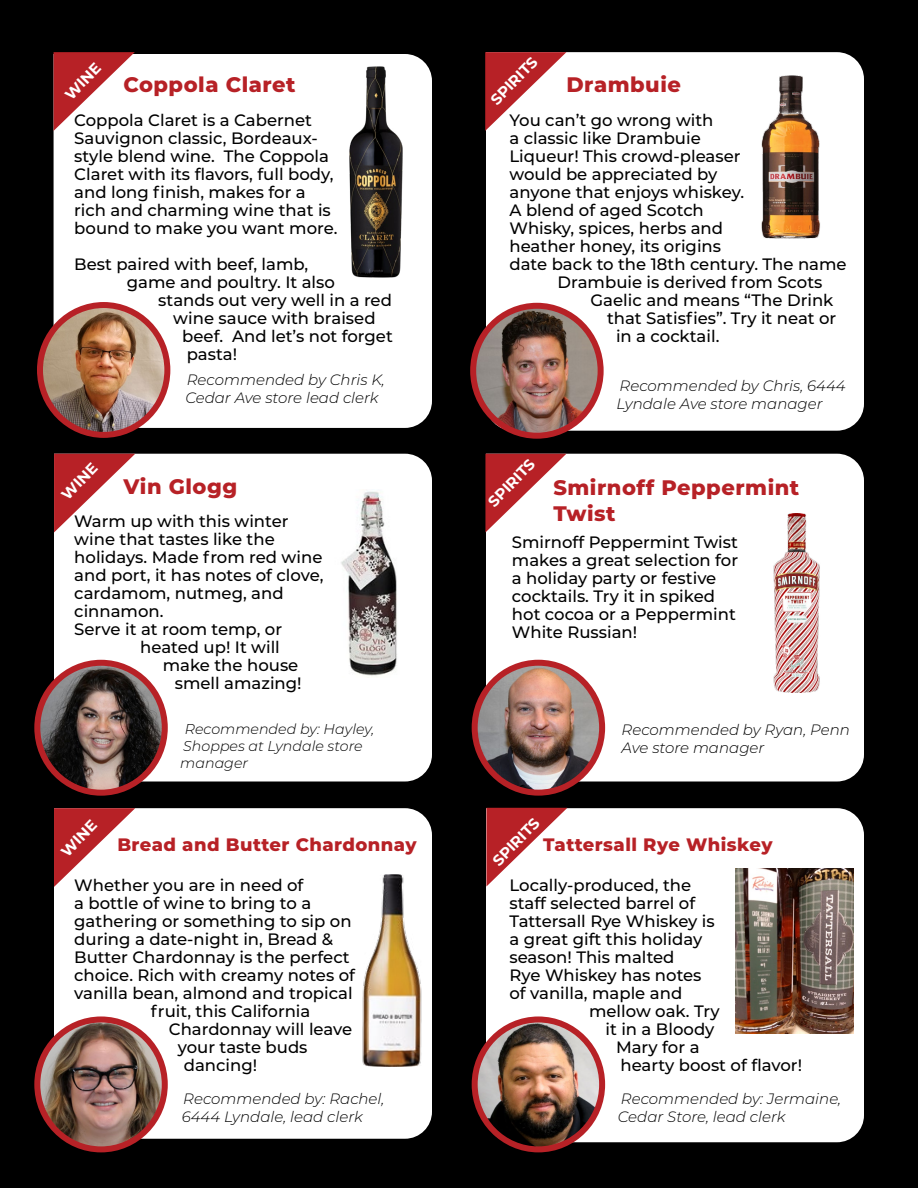
<style>
.page{position:relative;width:918px;height:1188px;background:#000}
.page>*{position:absolute;margin:0;border:0;box-sizing:border-box;transform-origin:0 0}
.t1{font:800 21px/25.2px "Montserrat";letter-spacing:.025em;color:#b72126}
.t2{font:800 18px "Montserrat";letter-spacing:.025em;color:#b72126}
.t3{font:500 16.5px/18px "Montserrat";color:#000}
.t4{font:italic 300 15px/18px "Montserrat";color:#000}
.t5{font:700 15px "Montserrat";color:#fff}
.t6{font:italic 300 14.25px/17.1px "Montserrat";color:#000}
</style>
<div class="page">
<div style="left:54px;top:454px;width:378px;height:328px;background:#fff"></div>
<div style="left:54px;top:808px;width:378px;height:331px;background:#fff"></div>
<div style="left:486px;top:454px;width:378px;height:328px;background:#fff"></div>
<div style="left:486px;top:808px;width:378px;height:334px;background:#fff"></div>
<div style="left:54px;top:54px;width:378px;height:374px;background:#fff"></div>
<div style="left:486px;top:52px;width:378px;height:379px;background:#fff"></div>
<svg style="left:54px;top:52px;width:81px;height:79px;background:#da9093"></svg>
<svg style="left:54px;top:808px;width:81px;height:79px;background:#da8f92"></svg>
<svg style="left:54px;top:454px;width:81px;height:78px;background:#da8f91"></svg>
<svg style="left:485px;top:52px;width:81px;height:79px;background:#da8f91"></svg>
<svg style="left:485px;top:454px;width:81px;height:78px;background:#d98e90"></svg>
<img style="left:356px;top:875px;width:72px;height:192px">
<img style="left:330px;top:489px;width:85px;height:189px">
<img style="left:347px;top:65px;width:57px;height:214px">
<img style="left:747px;top:73px;width:86px;height:169px">
<img style="left:757px;top:514px;width:76px;height:179px">
<img style="left:735px;top:869px;width:118px;height:165px">
<img style="left:39px;top:663px;width:126px;height:130px">
<div style="left:34px;top:660px;width:134px;height:136px;border:6px solid #b72126;border-radius:50%"></div>
<img style="left:475px;top:663px;width:127px;height:129px">
<div style="left:472px;top:660px;width:133px;height:136px;border:6px solid #b72126;border-radius:50%"></div>
<img style="left:473px;top:306px;width:128px;height:130px">
<div style="left:470px;top:303px;width:134px;height:136px;border:6px solid #b72126;border-radius:50%"></div>
<img style="left:37px;top:1020px;width:128px;height:129px">
<div style="left:34px;top:1016px;width:134px;height:136px;border:6px solid #b72126;border-radius:50%"></div>
<img style="left:475px;top:1019px;width:127px;height:130px">
<div style="left:472px;top:1016px;width:133px;height:136px;border:6px solid #b72126;border-radius:50%"></div>
<img style="left:40px;top:305px;width:127px;height:130px">
<div style="left:37px;top:302px;width:133px;height:136px;border:6px solid #b72126;border-radius:50%"></div>
<svg style="left:486px;top:808px;width:81px;height:79px;background:#db9093"></svg>
<p class="t5" style="left:485px;top:95px;width:62px;rotate:-46deg">SPIRITS</p>
<p class="t5" style="left:60px;top:90px;width:46px;rotate:-46deg">WINE</p>
<p class="t1" style="left:123px;top:70px;width:174px">Coppola Claret</p>
<p class="t1" style="left:566px;top:70px;width:116px">Drambuie</p>
<p class="t3" style="left:510px;top:111px;width:206px">You can’t go wrong with</p>
<p class="t3" style="left:510px;top:129px;width:193px">a classic like Drambuie</p>
<p class="t3" style="left:510px;top:147px;width:233px">Liqueur! This crowd-pleaser</p>
<p class="t3" style="left:510px;top:165px;width:209px">would be appreciated by</p>
<p class="t3" style="left:510px;top:183px;width:236px">anyone that enjoys whiskey.</p>
<p class="t3" style="left:510px;top:201px;width:196px">A blend of aged Scotch</p>
<p class="t3" style="left:510px;top:219px;width:215px">Whisky, spices, herbs and</p>
<p class="t3" style="left:510px;top:237px;width:213px">heather honey, its origins</p>
<p class="t3" style="left:510px;top:255px;width:339px">date back to the 18th century. The name</p>
<p class="t3" style="left:558px;top:273px;width:266px">Drambuie is derived from Scots</p>
<p class="t3" style="left:591px;top:291px;width:244px">Gaelic and means “The Drink</p>
<p class="t3" style="left:607px;top:309px;width:231px">that Satisfies”. Try it neat or</p>
<p class="t3" style="left:616px;top:327px;width:105px">in a cocktail.</p>
<p class="t3" style="left:74px;top:111px;width:265px">Coppola Claret is a Cabernet<br>Sauvignon classic, Bordeaux&shy;style blend wine. The Coppola<br>Claret with its flavors, full body, and long finish, makes for a rich and charming wine that is bound to make you want more.</p>
<p class="t3" style="left:74px;top:255px;width:236px">Best paired with beef, lamb,</p>
<p class="t3" style="left:127px;top:273px;width:210px">game and poultry. It also</p>
<p class="t3" style="left:158px;top:291px;width:235px">stands out very well in a red</p>
<p class="t3" style="left:173px;top:309px;width:204px">wine sauce with braised</p>
<p class="t3" style="left:182px;top:327px;width:212px">beef. And let’s not forget</p>
<p class="t3" style="left:187px;top:345px;width:52px">pasta!</p>
<p class="t5" style="left:56px;top:490px;width:46px;rotate:-46deg">WINE</p>
<p class="t4" style="left:185px;top:371px;width:201px">Recommended by Chris K,<br>Cedar Ave store lead clerk</p>
<p class="t1" style="left:123px;top:473px;width:115px">Vin Glogg</p>
<p class="t3" style="left:74px;top:512px;width:216px">Warm up with this winter</p>
<p class="t3" style="left:74px;top:530px;width:202px">wine that tastes like the</p>
<p class="t3" style="left:74px;top:548px;width:250px">holidays. Made from red wine</p>
<p class="t3" style="left:74px;top:566px;width:251px">and port, it has notes of clove,</p>
<p class="t3" style="left:74px;top:584px;width:211px">cardamom, nutmeg, and</p>
<p class="t3" style="left:74px;top:602px;width:91px">cinnamon.</p>
<p class="t3" style="left:74px;top:620px;width:209px">Serve it at room temp, or</p>
<p class="t3" style="left:140px;top:638px;width:141px">heated up! It will</p>
<p class="t3" style="left:163px;top:656px;width:137px">make the house</p>
<p class="t3" style="left:175px;top:674px;width:128px">smell amazing!</p>
<p class="t5" style="left:56px;top:847px;width:46px;rotate:-46deg">WINE</p>
<p class="t6" style="left:180px;top:720px;width:196px;text-indent:5px">Recommended by: Hayley,<br>Shoppes at Lyndale store manager</p>
<p class="t2" style="left:117px;top:831px;width:301px">Bread and Butter Chardonnay</p>
<p class="t3" style="left:74px;top:875px;width:231px">Whether you are in need of</p>
<p class="t3" style="left:74px;top:893px;width:239px">a bottle of wine to bring to a</p>
<p class="t3" style="left:74px;top:911px;width:279px">gathering or something to sip on</p>
<p class="t3" style="left:74px;top:929px;width:260px">during a date-night in, Bread &amp;</p>
<p class="t3" style="left:74px;top:947px;width:277px">Butter Chardonnay is the perfect</p>
<p class="t3" style="left:74px;top:965px;width:282px">choice. Rich with creamy notes of</p>
<p class="t3" style="left:74px;top:983px;width:280px">vanilla bean, almond and tropical</p>
<p class="t3" style="left:151px;top:1001px;width:161px">fruit, this California</p>
<p class="t3" style="left:169px;top:1019px;width:185px">Chardonnay will leave</p>
<p class="t3" style="left:178px;top:1037px;width:131px">your taste buds</p>
<p class="t3" style="left:184px;top:1055px;width:75px">dancing!</p>
<p class="t4" style="left:617px;top:376px;width:231px">Recommended by Chris, 6444<br>Lyndale Ave store manager</p>
<p class="t5" style="left:483px;top:497px;width:62px;rotate:-46deg">SPIRITS</p>
<p class="t1" style="left:553px;top:474px;width:247px">Smirnoff Peppermint<br>Twist</p>
<p class="t3" style="left:512px;top:533px;width:228px">Smirnoff Peppermint Twist makes a great selection for a holiday party or festive cocktails. Try it in spiked hot cocoa or a Peppermint<br>White Russian!</p>
<p class="t4" style="left:622px;top:720px;width:230px">Recommended by Ryan, Penn<br>Ave store manager</p>
<p class="t5" style="left:487px;top:856px;width:62px;rotate:-46deg">SPIRITS</p>
<p class="t2" style="left:543px;top:831px;width:231px">Tattersall Rye Whiskey</p>
<p class="t3" style="left:510px;top:875px;width:183px">Locally-produced, the</p>
<p class="t3" style="left:510px;top:893px;width:187px">staff selected barrel of</p>
<p class="t3" style="left:510px;top:911px;width:207px">Tattersall Rye Whiskey is</p>
<p class="t3" style="left:510px;top:929px;width:194px">a great gift this holiday</p>
<p class="t3" style="left:510px;top:947px;width:167px">season! This malted</p>
<p class="t3" style="left:510px;top:965px;width:194px">Rye Whiskey has notes</p>
<p class="t3" style="left:510px;top:983px;width:174px">of vanilla, maple and</p>
<p class="t3" style="left:589px;top:1001px;width:132px">mellow oak. Try</p>
<p class="t3" style="left:606px;top:1019px;width:110px">it in a Bloody</p>
<p class="t3" style="left:616px;top:1037px;width:85px">Mary for a</p>
<p class="t3" style="left:621px;top:1055px;width:183px">hearty boost of flavor!</p>
<p class="t4" style="left:182px;top:1089px;width:204px">Recommended by: Rachel,<br>6444 Lyndale, lead clerk</p>
<p class="t4" style="left:618px;top:1089px;width:225px">Recommended by: Jermaine,<br>Cedar Store, lead clerk</p>
</div>
